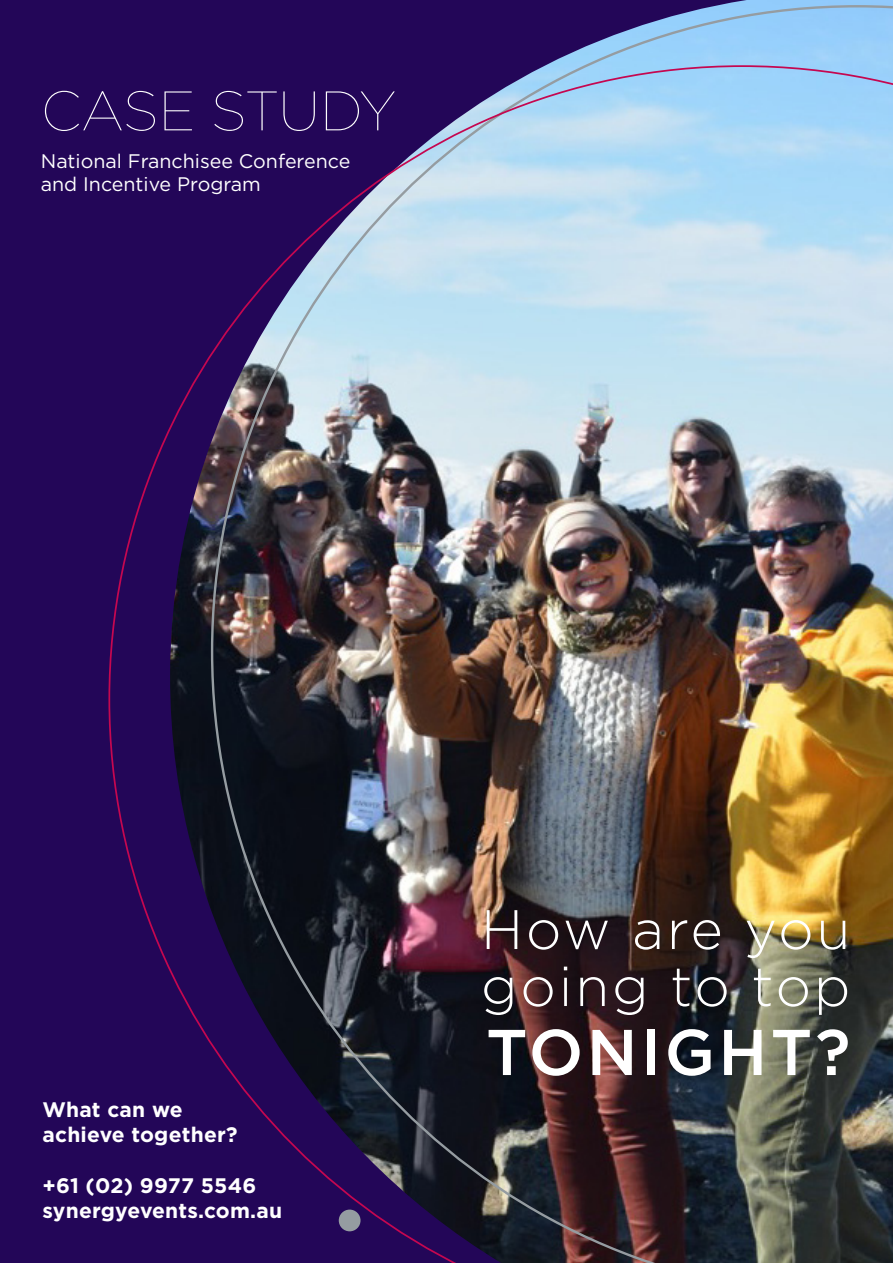
<style>
.page{position:relative;width:893px;height:1263px;background:#230658}
.page>*{position:absolute;margin:0;border:0;box-sizing:border-box;transform-origin:0 0}
.HEADING_1{font:500 64.5px "Gotham";letter-spacing:.05em;color:#fff}
.t1{font:100 55.65px "Gotham";color:#fff}
.HEADING_1-2{font:300 55.5px/57px "Gotham";letter-spacing:.05em;color:#fff}
.t2{font:700 21px/25.2px "Gotham";letter-spacing:.01em;color:#fff}
.t3{font:19.65px/23.5px "Gotham";color:#fff}
</style>
<div class="page">
<svg style="left:546px;top:5px;width:347px;height:60px"></svg>
<img style="left:108px;top:65px;width:785px;height:1198px">
<div style="left:339px;top:1209px;width:22px;height:22px;background:#959ca1;border-radius:50%"></div>
<p class="t1" style="left:41px;top:76px;width:357px">CASE STUDY</p>
<p class="t3" style="left:41px;top:149px;width:311px">National Franchisee Conference and Incentive Program</p>
<p class="t2" style="left:43px;top:1097px;width:196px">What can we achieve together?</p>
<p class="t2" style="left:43px;top:1173px;width:215px">+61 (02) 9977 5546</p>
<p class="t2" style="left:43px;top:1198px;width:241px">synergyevents.com.au</p>
<p class="HEADING_1-2" style="left:481px;top:899px;width:371px">How are you going to top</p>
<p class="HEADING_1" style="left:486px;top:1010px;width:366px">TONIGHT?</p>
</div>
